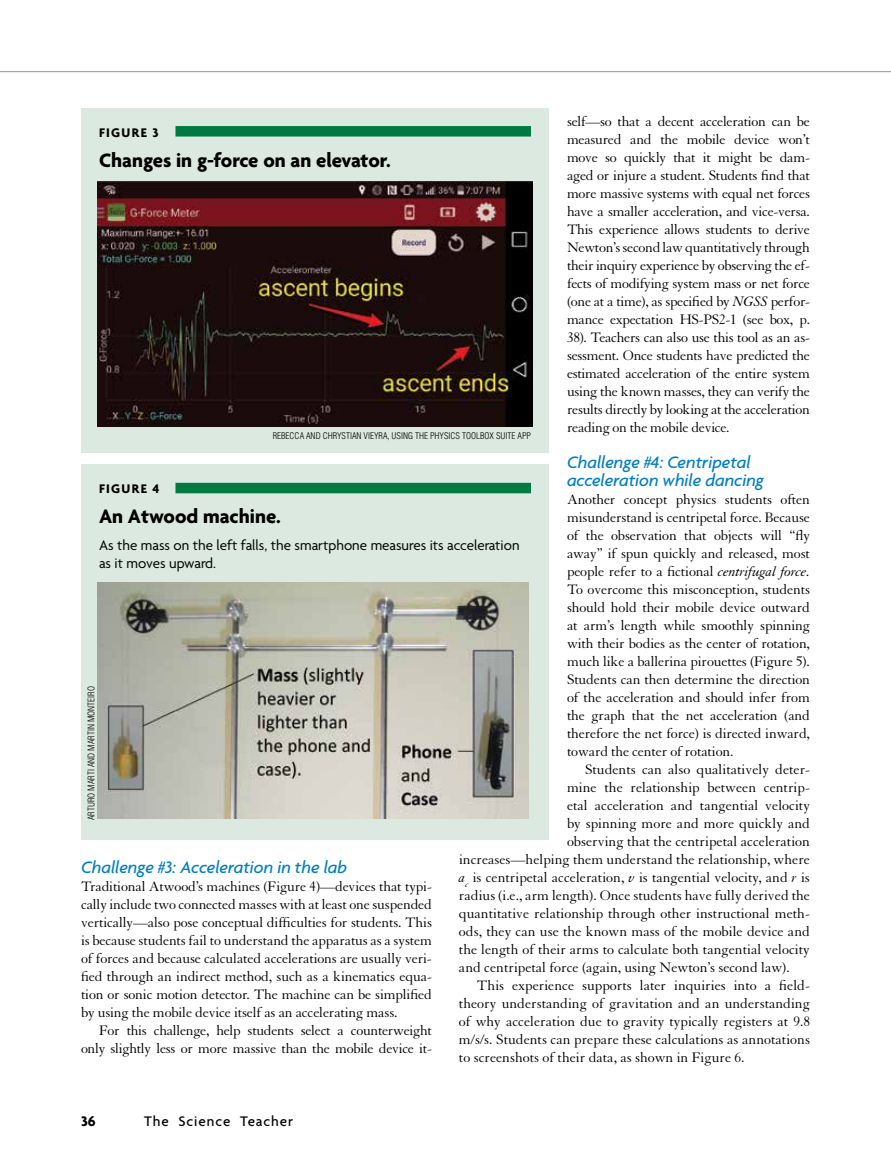
<style>
.page{position:relative;width:891px;height:1175px;background:#fff}
.page>*{position:absolute;margin:0;border:0;box-sizing:border-box;transform-origin:0 0}
.t1{font:700 21px "Agenda";color:#000}
.t2{font:italic 500 18px/18px "Agenda";color:#007ebf}
.t3{font:15px/18px "Granjon LT Std";color:#000;text-align:justify}
.t4{font:15px/18px "Granjon LT Std";letter-spacing:-.02em;color:#000;text-align:right}
.t5{font:15px/18px "Agenda";color:#000}
.t6{font:500 15px "Agenda";letter-spacing:.065em;color:#000}
.t7{font:700 15px "Agenda";color:#000}
.t8{font:700 13.5px "Agenda";letter-spacing:.1em;color:#000}
.t9{font:300 condensed 9px "Helvetica LT Std";color:#000}
.s1{font-style:italic}
</style>
<div class="page">
<hr style="left:0;top:71px;width:891px;height:1px;background:#939598">
<div style="left:81px;top:108px;width:468px;height:344px;background:#dbe9e0"></div>
<div style="left:176px;top:126px;width:355px;height:10px;background:#007a41"></div>
<img style="left:98px;top:182px;width:434px;height:244px">
<div style="left:81px;top:465px;width:468px;height:374px;background:#dbe9e0"></div>
<div style="left:176px;top:483px;width:355px;height:10px;background:#007a41"></div>
<img style="left:97px;top:582px;width:432px;height:237px">
<p class="t3" style="left:567px;top:113px;width:245px">self—so that a decent acceleration can be measured and the mobile device won’t move so quickly that it might be dam&shy;aged or injure a student. Students find that more massive systems with equal net forces have a smaller acceleration, and vice-versa.<br>This experience allows students to derive Newton’s second law quantitatively through their inquiry experience by observing the ef&shy;fects of modifying system mass or net force (one at a time), as specified by <span class="s1">NGSS</span> perfor&shy;mance expectation HS-PS2-1 (see box, p.<br>38). Teachers can also use this tool as an as&shy;sessment. Once students have predicted the estimated acceleration of the entire system using the known masses, they can verify the results directly by looking at the acceleration reading on the mobile device.</p>
<p class="t2" style="left:567px;top:453px;width:198px">Challenge #4: Centripetal acceleration while dancing</p>
<p class="t3" style="left:567px;top:491px;width:245px">Another concept physics students often misunderstand is centripetal force. Because of the observation that objects will “fly away” if spun quickly and released, most people refer to a fictional <span class="s1">centrifugal force.<br></span>To overcome this misconception, students should hold their mobile device outward at arm’s length while smoothly spinning with their bodies as the center of rotation, much like a ballerina pirouettes (Figure 5).<br>Students can then determine the direction of the acceleration and should infer from the graph that the net acceleration (and therefore the net force) is directed inward, toward the center of rotation.</p>
<p class="t3" style="left:585px;top:761px;width:226px">Students can also qualitatively deter-</p>
<p class="t3" style="left:567px;top:779px;width:245px">mine the relationship between centrip-</p>
<p class="t3" style="left:567px;top:797px;width:245px">etal acceleration and tangential velocity</p>
<p class="t3" style="left:567px;top:815px;width:245px">by spinning more and more quickly and</p>
<p class="t3" style="left:567px;top:833px;width:245px">observing that the centripetal acceleration</p>
<p class="t3" style="left:459px;top:851px;width:353px">increases—helping them understand the relationship, where</p>
<p class="t3" style="left:459px;top:869px;width:352px"><span class="s1">a</span><sub>c</sub> is centripetal acceleration, <span class="s1">v</span> is tangential velocity, and <span class="s1">r</span> is</p>
<p class="t3" style="left:459px;top:887px;width:353px">radius (i.e., arm length). Once students have fully derived the</p>
<p class="t3" style="left:459px;top:905px;width:352px">quantitative relationship through other instructional meth-</p>
<p class="t3" style="left:459px;top:923px;width:352px">ods, they can use the known mass of the mobile device and</p>
<p class="t3" style="left:459px;top:941px;width:352px">the length of their arms to calculate both tangential velocity</p>
<p class="t3" style="left:459px;top:959px;width:332px">and centripetal force (again, using Newton’s second law).</p>
<p class="t3" style="left:477px;top:977px;width:335px">This experience supports later inquiries into a field-</p>
<p class="t3" style="left:459px;top:995px;width:352px">theory understanding of gravitation and an understanding</p>
<p class="t3" style="left:459px;top:1013px;width:353px">of why acceleration due to gravity typically registers at 9.8</p>
<p class="t3" style="left:459px;top:1031px;width:352px">m/s/s. Students can prepare these calculations as annotations</p>
<p class="t3" style="left:459px;top:1049px;width:287px">to screenshots of their data, as shown in Figure 6.</p>
<p class="t8" style="left:99px;top:125px;width:61px">FIGURE 3</p>
<h1 class="t1" style="left:99px;top:148px;width:293px">Changes in g-force on an elevator.</h1>
<p class="t9" style="left:273px;top:430px;width:260px">REBECCA AND CHRYSTIAN VIEYRA, USING THE PHYSICS TOOLBOX SUITE APP</p>
<p class="t8" style="left:99px;top:482px;width:62px">FIGURE 4</p>
<h1 class="t1" style="left:99px;top:505px;width:183px">An Atwood machine.</h1>
<p class="t5" style="left:99px;top:537px;width:422px">As the mass on the left falls, the smartphone measures its acceleration as it moves upward.</p>
<p class="t9" style="left:86px;top:820px;width:135px;rotate:-90deg">ARTURO MARTI AND MARTIN MONTEIRO</p>
<p class="t2" style="left:81px;top:858px;width:268px">Challenge #3: Acceleration in the lab</p>
<p class="t3" style="left:81px;top:878px;width:353px">Traditional Atwood’s machines (Figure 4)—devices that typi&shy;cally include two connected masses with at least one suspended vertically—also pose conceptual difficulties for students. This is because students fail to understand the apparatus as a system of forces and because calculated accelerations are usually veri&shy;fied through an indirect method, such as a kinematics equa&shy;tion or sonic motion detector. The machine can be simplified by using the mobile device itself as an accelerating mass.</p>
<p class="t4" style="left:81px;top:1022px;width:353px">For this challenge, help students select a counterweight only slightly less or more massive than the mobile device it-</p>
<p class="t7" style="left:81px;top:1113px;width:16px">36</p>
<p class="t6" style="left:144px;top:1113px;width:151px">The Science Teacher</p>
</div>
